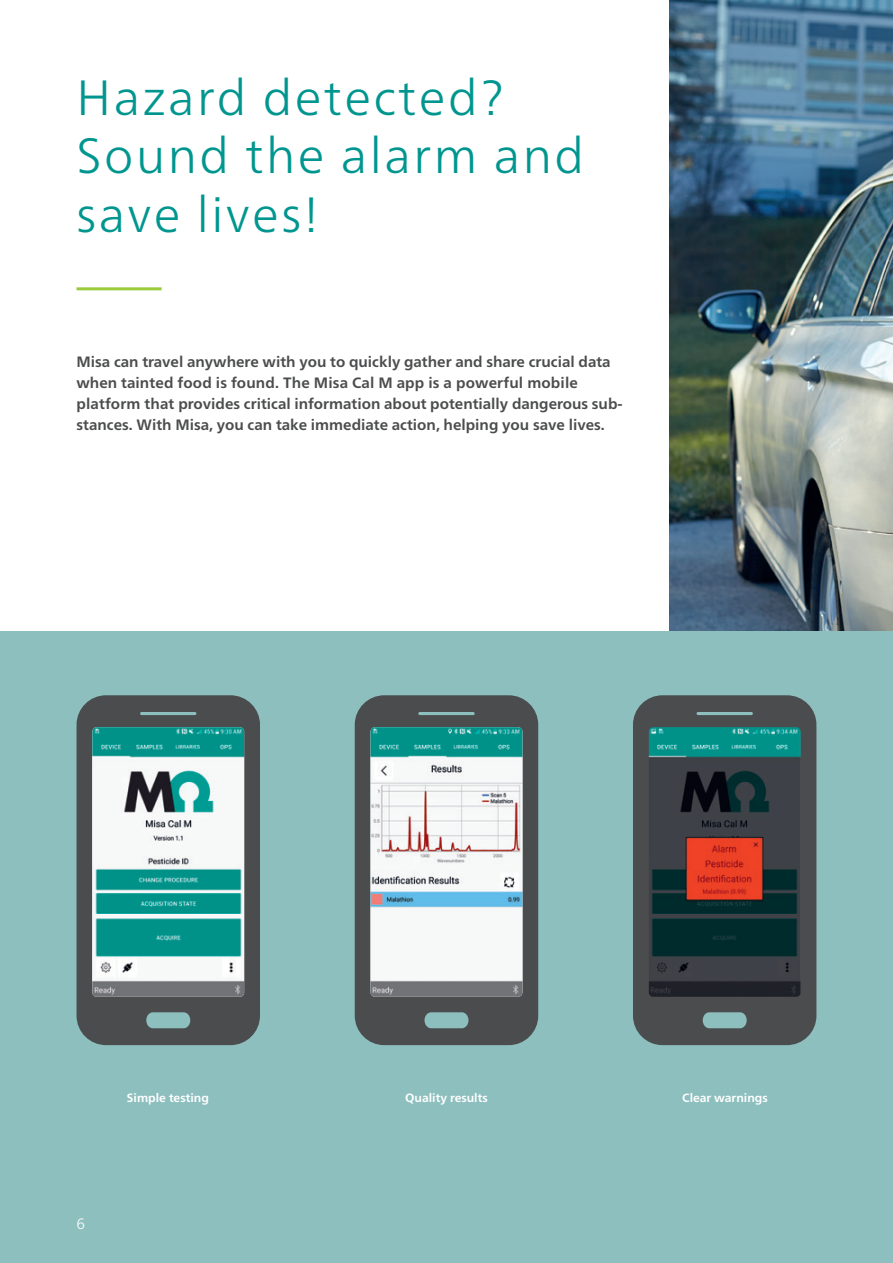
<style>
.page{position:relative;width:893px;height:1263px;background:#fff}
.page>*{position:absolute;margin:0;border:0;box-sizing:border-box;transform-origin:0 0}
.t1{font:300 49.5px/58.5px "Neue Frutiger World";letter-spacing:.05em;color:#00968f}
.t2{font:700 15px/21px "Neue Frutiger World";color:#4b4c4d}
.t3{font:300 15px "Neue Frutiger World";color:#fff}
.t4{font:700 12px "Neue Frutiger World";color:#fff}
</style>
<div class="page">
<img style="left:670px;top:0;width:223px;height:631px">
<div style="left:0;top:631px;width:893px;height:632px;background:#8cbfbe"></div>
<svg style="left:355px;top:695px;width:183px;height:350px;background:#515657"></svg>
<img style="left:371px;top:727px;width:151px;height:270px">
<svg style="left:633px;top:695px;width:183px;height:350px;background:#4f5354"></svg>
<img style="left:649px;top:727px;width:152px;height:270px">
<svg style="left:77px;top:695px;width:183px;height:350px;background:#505455"></svg>
<img style="left:92px;top:727px;width:152px;height:270px">
<hr style="left:77px;top:287px;width:85px;height:3px;background:#99ca3b">
<h1 class="t1" style="left:77px;top:68px;width:509px">Hazard detected?<br>Sound the alarm and save lives!</h1>
<p class="t2" style="left:77px;top:351px;width:547px">Misa can travel anywhere with you to quickly gather and share crucial data when tainted food is found. The Misa Cal M app is a powerful mobile platform that provides critical information about potentially dangerous sub&shy;stances. With Misa, you can take immediate action, helping you save lives.</p>
<p class="t4" style="left:127px;top:1088px;width:83px">Simple testing</p>
<p class="t4" style="left:405px;top:1088px;width:84px">Quality results</p>
<p class="t4" style="left:682px;top:1088px;width:87px">Clear warnings</p>
<p class="t3" style="left:77px;top:1211px;width:10px">6</p>
</div>
